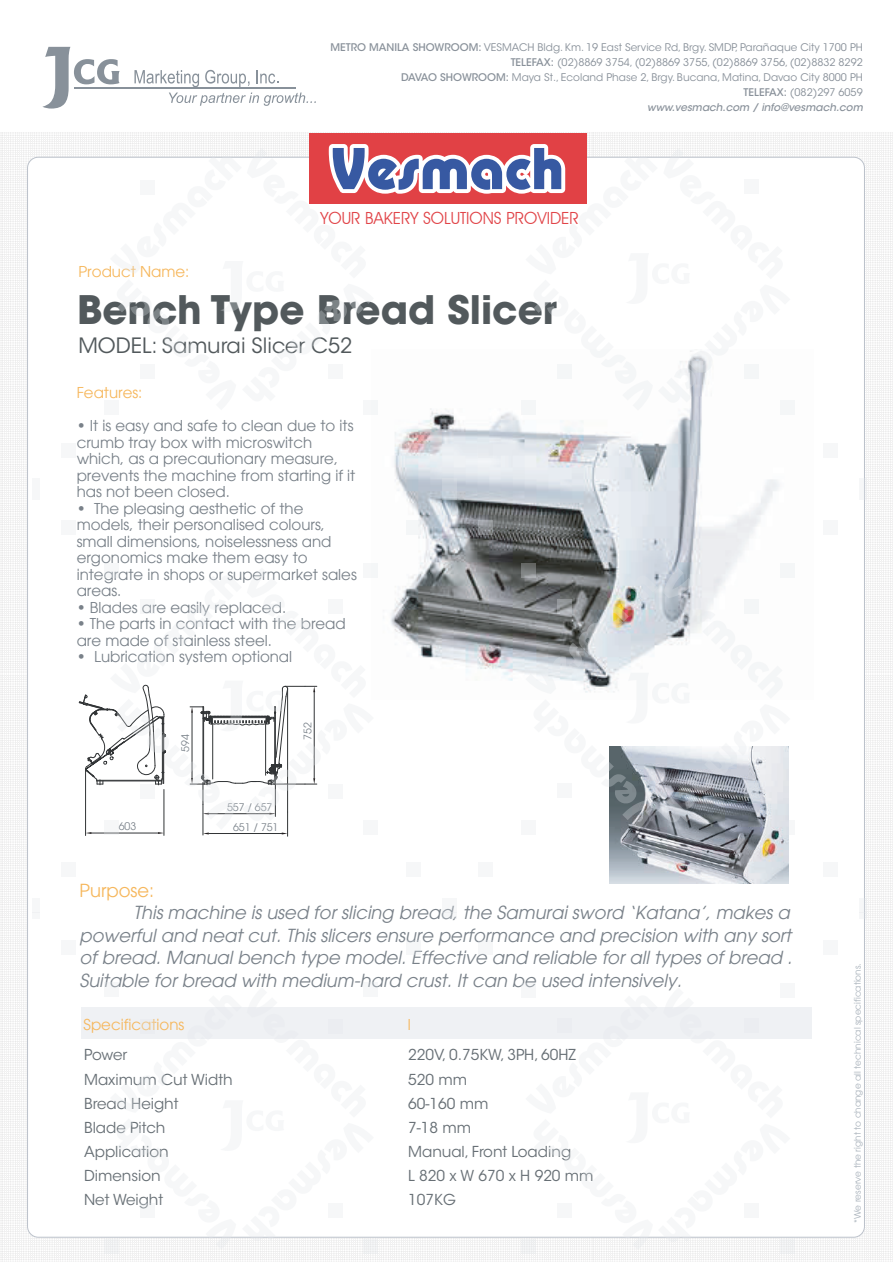
<style>
.page{position:relative;width:893px;height:1262px;background:#fff}
.page>*{position:absolute;margin:0;border:0;box-sizing:border-box;transform-origin:0 0}
.t1{font:700 39px "ITC Avant Garde Std";color:#52595c}
.t2{font:21px "ITC Avant Garde Std";color:#52595c}
.t3{font:italic 18px/22.5px "Avant Garde";color:#798189}
.t4{font:18px "Avant Garde";color:#f6b75c}
.t5{font:16.8px "Avant Garde IT Cby BT";color:#e14448}
.t6{font:15px/16.5px "Avant Garde";color:#798189}
.t7{font:15px "ITC Avant Garde Std";color:#676f75}
.t8{font:15px "Avant Garde";color:#f6b75c}
.t9{font:10.5px/15px "ITC Avant Garde Std";color:#89919a;text-align:right}
.t10{font:10.5px "Avant Garde";color:#798189}
.t11{font:9px "Avant Garde";color:#a9b2bb}
.s1{font-weight:500}
.s2{font-weight:500;font-style:italic}
</style>
<div class="page">
<div style="left:0;top:2px;width:893px;height:1260px;background:#f4f4f4"></div>
<div style="left:0;top:2px;width:893px;height:130px;background:#fff"></div>
<div style="left:28px;top:157px;width:836px;height:1080px;background:#fff;border-radius:11px"></div>
<hr style="left:74px;top:87px;width:222px;height:1px;background:#88919a">
<svg style="left:42px;top:47px;width:77px;height:62px"></svg>
<svg style="left:134px;top:70px;width:65px;height:17px"></svg>
<svg style="left:205px;top:70px;width:44px;height:17px"></svg>
<svg style="left:256px;top:70px;width:22px;height:14px"></svg>
<svg style="left:169px;top:93px;width:147px;height:13px"></svg>
<div style="left:309px;top:133px;width:277px;height:71px;background:#e14145"></div>
<img style="left:371px;top:410px;width:424px;height:271px">
<img style="left:610px;top:830px;width:178px;height:53px">
<div style="left:81px;top:1007px;width:730px;height:32px;background:#eff1f4"></div>
<div style="left:780px;top:400px;width:15px;height:15px;background:#f4f6f7"></div>
<div style="left:823px;top:443px;width:14px;height:14px;background:#f6f7f8"></div>
<div style="left:521px;top:400px;width:14px;height:15px;background:#f4f6f7"></div>
<div style="left:478px;top:443px;width:14px;height:14px;background:#e2e6ea"></div>
<div style="left:105px;top:400px;width:14px;height:14px;background:#f6f7f8"></div>
<div style="left:62px;top:443px;width:14px;height:14px;background:#f6f7f8"></div>
<div style="left:364px;top:400px;width:14px;height:14px;background:#f5f6f7"></div>
<svg style="left:407px;top:443px;width:14px;height:14px"></svg>
<svg style="left:110px;top:144px;width:680px;height:266px"></svg>
<div style="left:442px;top:478px;width:15px;height:14px;background:#c7ced9"></div>
<svg style="left:863px;top:478px;width:2px;height:14px"></svg>
<div style="left:33px;top:478px;width:7px;height:14px;background:#f6f7f8"></div>
<div style="left:780px;top:563px;width:15px;height:14px;background:#f4f6f7"></div>
<div style="left:823px;top:521px;width:14px;height:14px;background:#f6f7f8"></div>
<svg style="left:521px;top:563px;width:14px;height:14px"></svg>
<svg style="left:478px;top:521px;width:14px;height:14px"></svg>
<svg style="left:780px;top:830px;width:9px;height:4px"></svg>
<div style="left:823px;top:862px;width:14px;height:15px;background:#f6f7f8"></div>
<div style="left:521px;top:820px;width:14px;height:14px;background:#f6f7f8"></div>
<div style="left:478px;top:862px;width:14px;height:15px;background:#f6f7f8"></div>
<svg style="left:525px;top:568px;width:265px;height:262px"></svg>
<div style="left:62px;top:862px;width:14px;height:14px;background:#f6f7f8"></div>
<div style="left:364px;top:820px;width:14px;height:14px;background:#f6f7f8"></div>
<div style="left:407px;top:862px;width:14px;height:14px;background:#f6f7f8"></div>
<div style="left:105px;top:563px;width:14px;height:14px;background:#f6f7f8"></div>
<div style="left:62px;top:521px;width:14px;height:14px;background:#f6f7f8"></div>
<div style="left:364px;top:563px;width:14px;height:14px;background:#f5f6f7"></div>
<div style="left:407px;top:521px;width:14px;height:14px;background:#f4f6f7"></div>
<svg style="left:79px;top:577px;width:295px;height:259px"></svg>
<div style="left:442px;top:898px;width:15px;height:14px;background:#f6f7f8"></div>
<svg style="left:863px;top:898px;width:2px;height:14px"></svg>
<div style="left:33px;top:898px;width:7px;height:14px;background:#f6f7f8"></div>
<div style="left:442px;top:492px;width:15px;height:7px;background:#c5d0d9"></div>
<svg style="left:863px;top:492px;width:2px;height:7px"></svg>
<div style="left:33px;top:492px;width:7px;height:7px;background:#f6f7f8"></div>
<div style="left:780px;top:983px;width:15px;height:14px;background:#f6f7f8"></div>
<div style="left:823px;top:940px;width:14px;height:14px;background:#f6f7f8"></div>
<div style="left:521px;top:983px;width:14px;height:14px;background:#f6f7f8"></div>
<div style="left:478px;top:940px;width:14px;height:14px;background:#f6f7f8"></div>
<div style="left:780px;top:1239px;width:15px;height:14px;background:#eff0f1"></div>
<div style="left:521px;top:1239px;width:14px;height:14px;background:#eeeff1"></div>
<svg style="left:525px;top:1236px;width:265px;height:11px"></svg>
<div style="left:105px;top:1239px;width:14px;height:14px;background:#eeeff1"></div>
<div style="left:364px;top:1239px;width:14px;height:14px;background:#eff0f1"></div>
<div style="left:105px;top:983px;width:14px;height:14px;background:#f6f7f8"></div>
<div style="left:62px;top:940px;width:14px;height:14px;background:#f6f7f8"></div>
<div style="left:364px;top:983px;width:14px;height:14px;background:#f6f7f8"></div>
<div style="left:407px;top:940px;width:14px;height:14px;background:#f6f7f8"></div>
<svg style="left:110px;top:1236px;width:264px;height:11px"></svg>
<div style="left:442px;top:912px;width:15px;height:7px;background:#f6f7f8"></div>
<svg style="left:859px;top:912px;width:6px;height:7px"></svg>
<div style="left:33px;top:912px;width:7px;height:7px;background:#f6f7f8"></div>
<p class="t9" style="left:330px;top:40px;width:534px"><span class="s1">METRO MANILA SHOWROOM:</span> VESMACH Bldg. Km. 19 East Service Rd, Brgy. SMDP, Parañaque City 1700 PH <span class="s1">TELEFAX:</span> (02)8869 3754, (02)8869 3755, (02)8869 3756, (02)8832 8292<br><span class="s1">DAVAO SHOWROOM:</span> Maya St., Ecoland Phase 2, Brgy. Bucana, Matina, Davao City 8000 PH<br><span class="s1">TELEFAX:</span> (082)297 6059<br><span class="s2">www.vesmach.com / info@vesmach.com</span></p>
<p class="t8" style="left:78px;top:262px;width:112px">Product Name:</p>
<p class="t5" style="left:320px;top:207px;width:260px">YOUR BAKERY SOLUTIONS PROVIDER</p>
<h1 class="t1" style="left:77px;top:284px;width:481px">Bench Type Bread Slicer</h1>
<h2 class="t2" style="left:78px;top:332px;width:275px">MODEL: Samurai Slicer C52</h2>
<p class="t8" style="left:77px;top:384px;width:67px">Features:</p>
<p class="t6" style="left:77px;top:417px;width:280px">• It is easy and safe to clean due to its crumb tray box with microswitch which, as a precautionary measure, prevents the machine from starting if it has not been closed.</p>
<p class="t6" style="left:77px;top:500px;width:282px">• The pleasing aesthetic of the models, their personalised colours, small dimensions, noiselessness and ergonomics make them easy to integrate in shops or supermarket sales areas.</p>
<p class="t6" style="left:77px;top:599px;width:211px">• Blades are easily replaced.</p>
<p class="t6" style="left:77px;top:615px;width:271px">• The parts in contact with the bread are made of stainless steel.</p>
<p class="t6" style="left:77px;top:648px;width:217px">• Lubrication system optional</p>
<p class="t10" style="left:119px;top:820px;width:19px">603</p>
<p class="t10" style="left:179px;top:752px;width:19px;rotate:-90deg">594</p>
<p class="t10" style="left:227px;top:801px;width:47px">557 / 657</p>
<p class="t10" style="left:233px;top:820px;width:47px">651 / 751</p>
<p class="t10" style="left:301px;top:739px;width:19px;rotate:-90deg">752</p>
<p class="t4" style="left:79px;top:879px;width:76px">Purpose:</p>
<p class="t3" style="left:79px;top:901px;width:714px;text-indent:54px">This machine is used for slicing bread, the Samurai sword ‘Katana’, makes a powerful and neat cut. This slicers ensure performance and precision with any sort of bread. Manual bench type model. Effective and reliable for all types of bread .<br>Suitable for bread with medium-hard crust. It can be used intensively.</p>
<p class="t8" style="left:84px;top:1015px;width:102px">Specifications</p>
<p class="t8" style="left:408px;top:1015px;width:4px">l</p>
<p class="t7" style="left:84px;top:1046px;width:45px">Power</p>
<p class="t7" style="left:408px;top:1046px;width:169px">220V, 0.75KW, 3PH, 60HZ</p>
<p class="t7" style="left:84px;top:1070px;width:150px">Maximum Cut Width</p>
<p class="t7" style="left:408px;top:1070px;width:60px">520 mm</p>
<p class="t7" style="left:84px;top:1094px;width:96px">Bread Height</p>
<p class="t7" style="left:408px;top:1094px;width:82px">60-160 mm</p>
<p class="t7" style="left:84px;top:1118px;width:83px">Blade Pitch</p>
<p class="t7" style="left:408px;top:1118px;width:64px">7-18 mm</p>
<p class="t7" style="left:84px;top:1142px;width:86px">Application</p>
<p class="t7" style="left:408px;top:1142px;width:164px">Manual, Front Loading</p>
<p class="t7" style="left:84px;top:1166px;width:78px">Dimension</p>
<p class="t7" style="left:408px;top:1166px;width:187px">L 820 x W 670 x H 920 mm</p>
<p class="t7" style="left:84px;top:1190px;width:81px">Net Weight</p>
<p class="t7" style="left:408px;top:1190px;width:49px">107KG</p>
<p class="t11" style="left:852px;top:1223px;width:261px;rotate:-90deg">*We reserve the right to change all technical specifications.</p>
</div>
